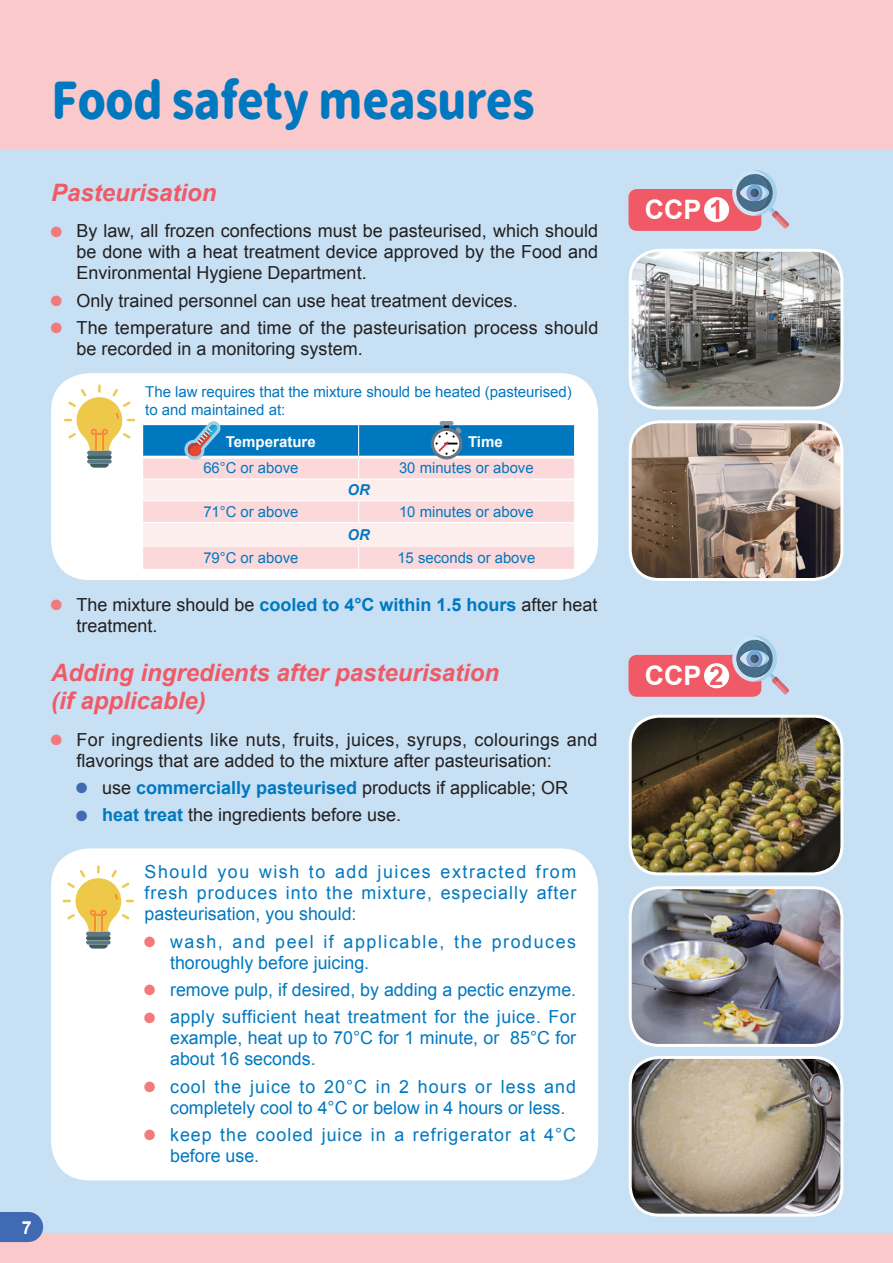
<style>
.page{position:relative;width:893px;height:1263px;background:#c7e0f3}
.page>*{position:absolute;margin:0;border:0;box-sizing:border-box;transform-origin:0 0}
.t1{font:50.25px "Corporate Logo Rounded";letter-spacing:-.02em;color:#0078c0;scale:.9 1}
.t2{font:700 26.7px "Arial";color:#fff}
.t3{font:italic 700 24px/28.5px "Arial";color:#f05a67}
.t4{font:18px/21px "Arial";color:#231f20}
.t5{font:18px/21px "Arial";color:#0078c0;text-align:justify}
.t6{font:18px/21px "Arial";letter-spacing:.02em;color:#231f20}
.t7{font:18px/21px "Arial";letter-spacing:.09em;color:#0078c0}
.t8{font:18px/21px "Arial";letter-spacing:.055em;color:#0078c0}
.t9{font:700 18px "Arial";color:#fff}
.t10{font:15px/18px "Arial";color:#0078c0}
.t11{font:700 15px "Arial";color:#fff}
.t12{font:italic 700 15px "Arial";color:#0078c0}
.s1{font-family:"Corporate Logo Rounded";font-weight:400;font-style:normal;font-size:42px;color:#231f20}
.s2{font-weight:700;color:#0078c0}
</style>
<div class="page">
<div style="left:0;top:0;width:893px;height:149px;background:#f9c9cc"></div>
<div style="left:0;top:1233px;width:893px;height:30px;background:#f9c9cc"></div>
<div style="left:51px;top:848px;width:547px;height:332px;background:#fff;border-radius:38px"></div>
<div style="left:51px;top:373px;width:547px;height:207px;background:#fff;border-radius:38px"></div>
<img style="left:630px;top:716px;width:212px;height:158px">
<div style="left:629px;top:715px;width:214px;height:160px;border:3px solid #fff;border-radius:29px"></div>
<img style="left:630px;top:889px;width:212px;height:156px">
<div style="left:629px;top:886px;width:214px;height:161px;border:3px solid #fff;border-radius:29px"></div>
<img style="left:630px;top:1057px;width:211px;height:156px">
<div style="left:629px;top:1056px;width:214px;height:161px;border:3px solid #fff;border-radius:29px"></div>
<img style="left:630px;top:250px;width:212px;height:158px">
<div style="left:629px;top:249px;width:214px;height:160px;border:3px solid #fff;border-radius:29px"></div>
<img style="left:631px;top:424px;width:211px;height:155px">
<div style="left:629px;top:420px;width:214px;height:161px;border:3px solid #fff;border-radius:29px"></div>
<svg style="left:64px;top:384px;width:71px;height:84px"></svg>
<svg style="left:63px;top:865px;width:71px;height:83px"></svg>
<div style="left:628px;top:189px;width:133px;height:42px;background:#f05a67;border-radius:9px"></div>
<svg style="left:704px;top:169px;width:85px;height:60px"></svg>
<div style="left:628px;top:655px;width:133px;height:42px;background:#f05a67;border-radius:9px"></div>
<svg style="left:704px;top:635px;width:85px;height:59px"></svg>
<svg style="left:143px;top:421px;width:431px;height:148px;background:#cbcedc"></svg>
<svg style="left:0;top:1212px;width:43px;height:30px"></svg>
<h1 class="t1" style="left:51px;top:66px;width:539px">Food safety measures</h1>
<h3 class="t3" style="left:51px;top:179px;width:219px">Pasteurisation <span class="s1">➀</span></h3>
<p class="t4" style="left:77px;top:221px;width:523px;text-align:justify;text-indent:-26px"><sup>■</sup> By law, all frozen confections must be pasteurised, which should be done with a heat treatment device approved by the Food and Environmental Hygiene Department.</p>
<p class="t4" style="left:51px;top:290px;width:468px"><sup>■</sup> Only trained personnel can use heat treatment devices.</p>
<p class="t4" style="left:77px;top:317px;width:523px;text-indent:-26px"><sup>■</sup> The temperature and time of the pasteurisation process should be recorded in a monitoring system.</p>
<p class="t10" style="left:145px;top:382px;width:428px">The law requires that the mixture should be heated (pasteurised) to and maintained at:</p>
<p class="t11" style="left:226px;top:431px;width:91px">Temperature</p>
<p class="t11" style="left:468px;top:431px;width:36px">Time</p>
<p class="t10" style="left:203px;top:459px;width:97px">66°C or above</p>
<p class="t10" style="left:399px;top:459px;width:136px">30 minutes or above</p>
<p class="t12" style="left:347px;top:480px;width:24px">OR</p>
<p class="t10" style="left:203px;top:503px;width:97px">71°C or above</p>
<p class="t10" style="left:399px;top:503px;width:136px">10 minutes or above</p>
<p class="t12" style="left:347px;top:525px;width:24px">OR</p>
<p class="t10" style="left:203px;top:549px;width:97px">79°C or above</p>
<p class="t10" style="left:397px;top:549px;width:139px">15 seconds or above</p>
<p class="t4" style="left:77px;top:594px;width:522px;text-indent:-26px"><sup>■</sup> The mixture should be <span class="s2">cooled to 4°C within 1.5 hours</span> after heat treatment.</p>
<h3 class="t3" style="left:51px;top:659px;width:450px">Adding ingredients after pasteurisation (if applicable)</h3>
<p class="t6" style="left:77px;top:729px;width:523px;text-indent:-26px"><sup>■</sup> For ingredients like nuts, fruits, juices, syrups, colourings and flavorings that are added to the mixture after pasteurisation:</p>
<p class="t4" style="left:77px;top:777px;width:493px"><sup>■</sup> use <span class="s2">commercially pasteurised</span> products if applicable; OR</p>
<p class="t4" style="left:77px;top:805px;width:326px"><sup>■</sup> <span class="s2">heat treat</span> the ingredients before use.</p>
<p class="t5" style="left:145px;top:862px;width:433px">Should you wish to add juices extracted from fresh produces into the mixture, especially after pasteurisation, you should:</p>
<p class="t7" style="left:170px;top:931px;width:407px;text-indent:-26px"><sup>■</sup> wash, and peel if applicable, the produces thoroughly before juicing.</p>
<p class="t5" style="left:145px;top:979px;width:433px"><sup>■</sup> remove pulp, if desired, by adding a pectic enzyme.</p>
<p class="t5" style="left:170px;top:1007px;width:408px;text-indent:-26px"><sup>■</sup> apply sufficient heat treatment for the juice. For example, heat up to 70°C for 1 minute, or 85°C for about 16 seconds.</p>
<p class="t5" style="left:170px;top:1076px;width:407px;text-indent:-26px"><sup>■</sup> cool the juice to 20°C in 2 hours or less and completely cool to 4°C or below in 4 hours or less.</p>
<p class="t8" style="left:170px;top:1124px;width:407px;text-indent:-26px"><sup>■</sup> keep the cooled juice in a refrigerator at 4°C before use.</p>
<p class="t9" style="left:22px;top:1215px;width:12px">7</p>
<h2 class="t2" style="left:645px;top:192px;width:58px">CCP</h2>
<h2 class="t2" style="left:645px;top:658px;width:58px">CCP</h2>
</div>
